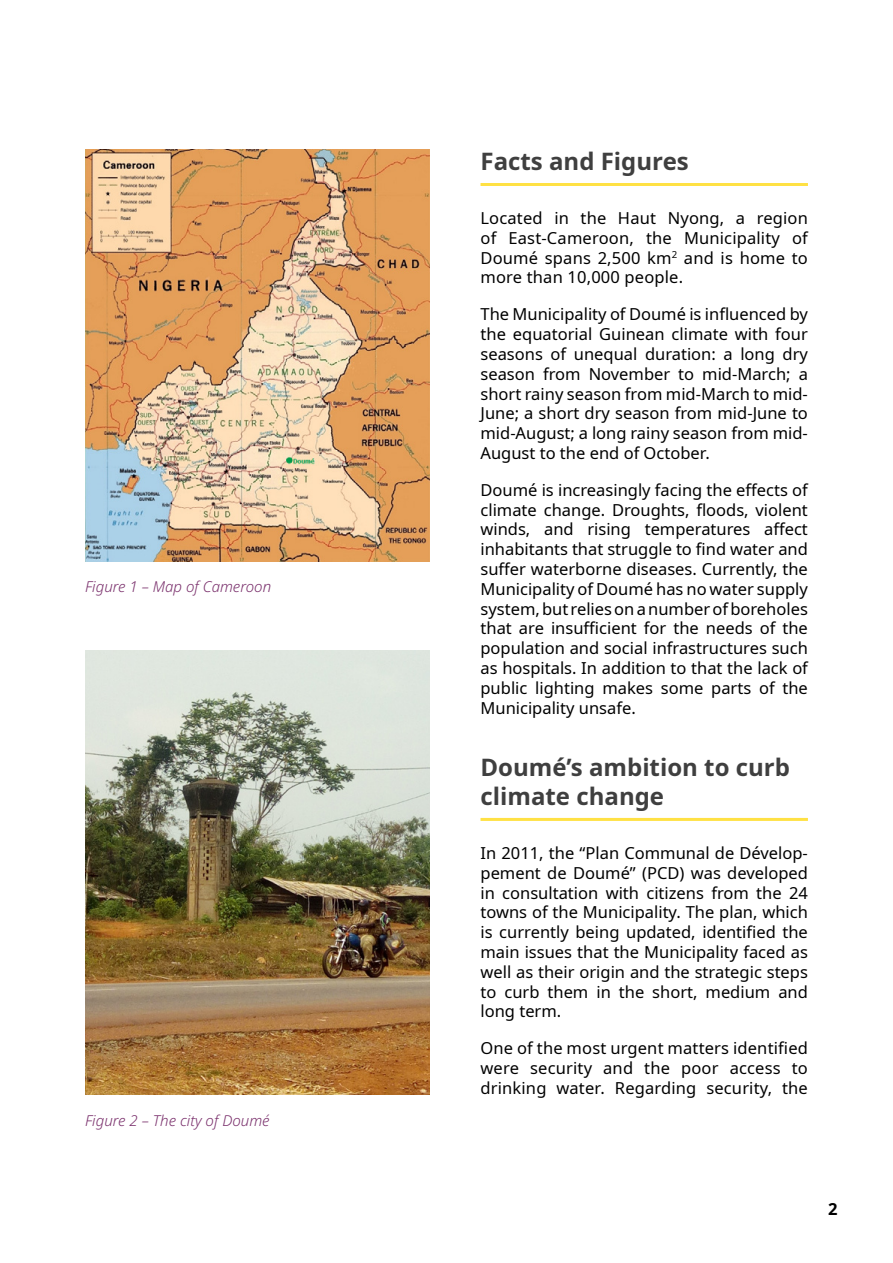
<style>
.page{position:relative;width:893px;height:1263px;background:#fff}
.page>*{position:absolute;margin:0;border:0;box-sizing:border-box;transform-origin:0 0}
.t1{font:700 24px/28.8px "Noto Sans";color:#3f3f3f}
.t2{font:16.5px/19.8px "Noto Sans";color:#000;text-align:justify}
.t3{font:700 16.5px "Noto Sans";color:#000}
.t4{font:italic 300 15px "Noto Sans";color:#7a306c}
</style>
<div class="page">
<hr style="left:480px;top:183px;width:328px;height:3px;background:#ffe144">
<hr style="left:480px;top:818px;width:328px;height:3px;background:#ffe144">
<img style="left:85px;top:149px;width:344px;height:412px">
<img style="left:85px;top:651px;width:344px;height:443px">
<p class="t4" style="left:85px;top:576px;width:188px">Figure 1 – Map of Cameroon</p>
<p class="t4" style="left:85px;top:1109px;width:186px">Figure 2 – The city of Doumé</p>
<h1 class="t1" style="left:480px;top:148px;width:210px">Facts and Figures</h1>
<p class="t2" style="left:480px;top:209px;width:329px">Located in the Haut Nyong, a region of East-Cameroon, the Municipality of Doumé spans 2,500 km<sup>2</sup> and is home to more than 10,000 people.</p>
<p class="t2" style="left:480px;top:305px;width:329px">The Municipality of Doumé is influenced by the equatorial Guinean climate with four seasons of unequal duration: a long dry season from November to mid-March; a short rainy season from mid-March to mid-June; a short dry season from mid-June to mid-August; a long rainy season from mid-August to the end of October.</p>
<p class="t2" style="left:480px;top:480px;width:329px">Doumé is increasingly facing the effects of climate change. Droughts, floods, violent winds, and rising temperatures affect inhabitants that struggle to find water and suffer waterborne diseases. Currently, the Municipality of Doumé has no water supply system, but relies on a number of boreholes that are insufficient for the needs of the population and social infrastructures such as hospitals. In addition to that the lack of public lighting makes some parts of the Municipality unsafe.</p>
<h1 class="t1" style="left:480px;top:754px;width:311px">Doumé’s ambition to curb climate change</h1>
<p class="t2" style="left:480px;top:843px;width:329px">In 2011, the “Plan Communal de Dévelop&shy;pement de Doumé” (PCD) was developed in consultation with citizens from the 24 towns of the Municipality. The plan, which is currently being updated, identified the main issues that the Municipality faced as well as their origin and the strategic steps to curb them in the short, medium and long term.</p>
<p class="t2" style="left:480px;top:1039px;width:329px">One of the most urgent matters identified were security and the poor access to drinking water. Regarding security, the</p>
<p class="t3" style="left:828px;top:1197px;width:11px">2</p>
</div>
